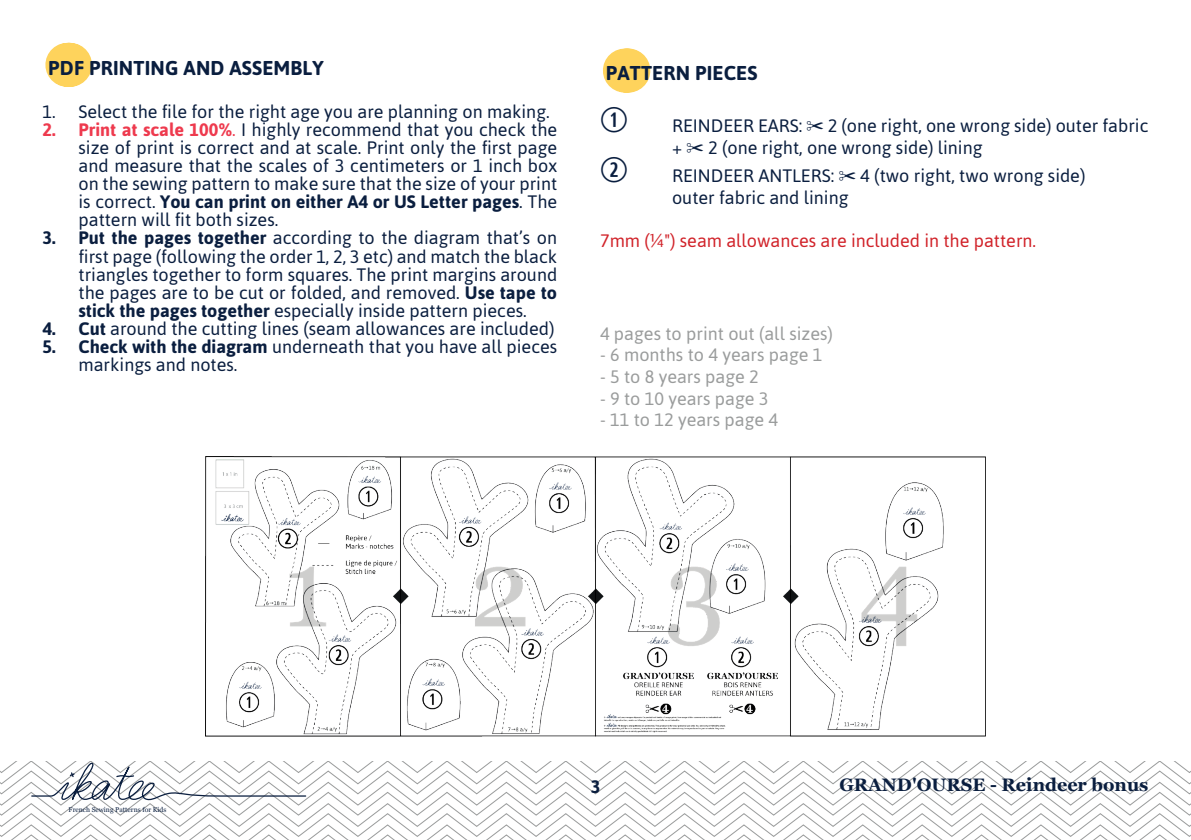
<style>
.page{position:relative;width:1191px;height:840px;background:#fff}
.page>*{position:absolute;margin:0;border:0;box-sizing:border-box;transform-origin:0 0}
.t1{font:34px "Combi Numerals Ltd";color:#0a1e3f}
.t2{font:700 20px "Asap";letter-spacing:.01em;color:#0a1e3f}
.t3{font:18px/18px "Asap";color:#0a1e3f}
.t4{font:18px "Asap";color:#9a9c9c}
.t5{font:18px "Asap";color:#d1232a}
.t6{font:700 18px "Georgia";color:#0a1e3f}
.t7{font:700 18px "Asap";color:#0a1e3f}
.t8{font:6.8px "Georgia";color:#0a1e3f}
.s1{font-weight:700;color:#ee3a4e}
.s2{color:#ee3a4e}
.s3{font-weight:700}
.s4{font-family:"Lucida Grande"}
</style>
<div class="page">
<svg style="left:0;top:761px;width:1191px;height:78px"></svg>
<svg style="left:31px;top:762px;width:276px;height:46px"></svg>
<svg style="left:68px;top:43px;width:1px;height:44px"></svg>
<hr style="left:67px;top:43px;width:1px;height:44px;background:#fed35c">
<hr style="left:69px;top:43px;width:1px;height:44px;background:#fed35c">
<img style="left:205px;top:456px;width:780px;height:281px">
<svg style="left:626px;top:49px;width:1px;height:44px"></svg>
<hr style="left:625px;top:49px;width:1px;height:44px;background:#fed35c">
<hr style="left:627px;top:49px;width:1px;height:44px;background:#fed35c">
<p class="t2" style="left:48px;top:54px;width:277px">PDF PRINTING AND ASSEMBLY</p>
<p class="t3" style="left:43px;top:102px;width:509px">1. Select the file for the right age you are planning on making.</p>
<p class="t3" style="left:79px;top:120px;width:480px;text-align:justify;text-indent:-36px"><span class="s1">2. Print at scale 100%</span><span class="s2">.</span> I highly recommend that you check the size of print is correct and at scale. Print only the first page and measure that the scales of 3 centimeters or 1 inch box on the sewing pattern to make sure that the size of your print is correct. <span class="s3">You can print on either A4 or US Letter pages</span>. The pattern will fit both sizes.</p>
<p class="t3" style="left:79px;top:228px;width:480px;text-align:justify;text-indent:-36px"><span class="s3">3. Put the pages together</span> according to the diagram that’s on first page (following the order 1, 2, 3 etc) and match the black triangles together to form squares. The print margins around the pages are to be cut or folded, and removed. <span class="s3">Use tape to stick the pages together</span> especially inside pattern pieces.</p>
<p class="t3" style="left:43px;top:318px;width:513px"><span class="s3">4. Cut</span> around the cutting lines (seam allowances are included)</p>
<p class="t3" style="left:79px;top:336px;width:480px;text-indent:-36px"><span class="s3">5. Check with the diagram</span> underneath that you have all pieces markings and notes.</p>
<p class="t2" style="left:606px;top:60px;width:153px">PATTERN PIECES</p>
<h1 class="t1" style="left:600px;top:101px;width:29px">q</h1>
<p class="t3" style="left:672px;top:115px;width:478px;line-height:21.6px">REINDEER EARS: ✂ 2 (one right, one wrong side) outer fabric + ✂ 2 (one right, one wrong side) lining</p>
<h1 class="t1" style="left:600px;top:150px;width:29px">w</h1>
<p class="t3" style="left:672px;top:164px;width:415px;line-height:21.6px">REINDEER ANTLERS: ✂ 4 (two right, two wrong side) outer fabric and lining</p>
<p class="t5" style="left:600px;top:228px;width:437px">7mm (<span class="s4">¼</span>") seam allowances are included in the pattern.</p>
<p class="t4" style="left:600px;top:321px;width:234px">4 pages to print out (all sizes)</p>
<p class="t4" style="left:600px;top:343px;width:224px">- 6 months to 4 years page 1</p>
<p class="t4" style="left:600px;top:364px;width:160px">- 5 to 8 years page 2</p>
<p class="t4" style="left:600px;top:386px;width:170px">- 9 to 10 years page 3</p>
<p class="t4" style="left:600px;top:407px;width:180px">- 11 to 12 years page 4</p>
<p class="t8" style="left:69px;top:804px;width:99px">French Sewing Patterns for Kids</p>
<p class="t7" style="left:590px;top:774px;width:11px">3</p>
<p class="t6" style="left:839px;top:771px;width:311px">GRAND'OURSE - Reindeer bonus</p>
</div>
